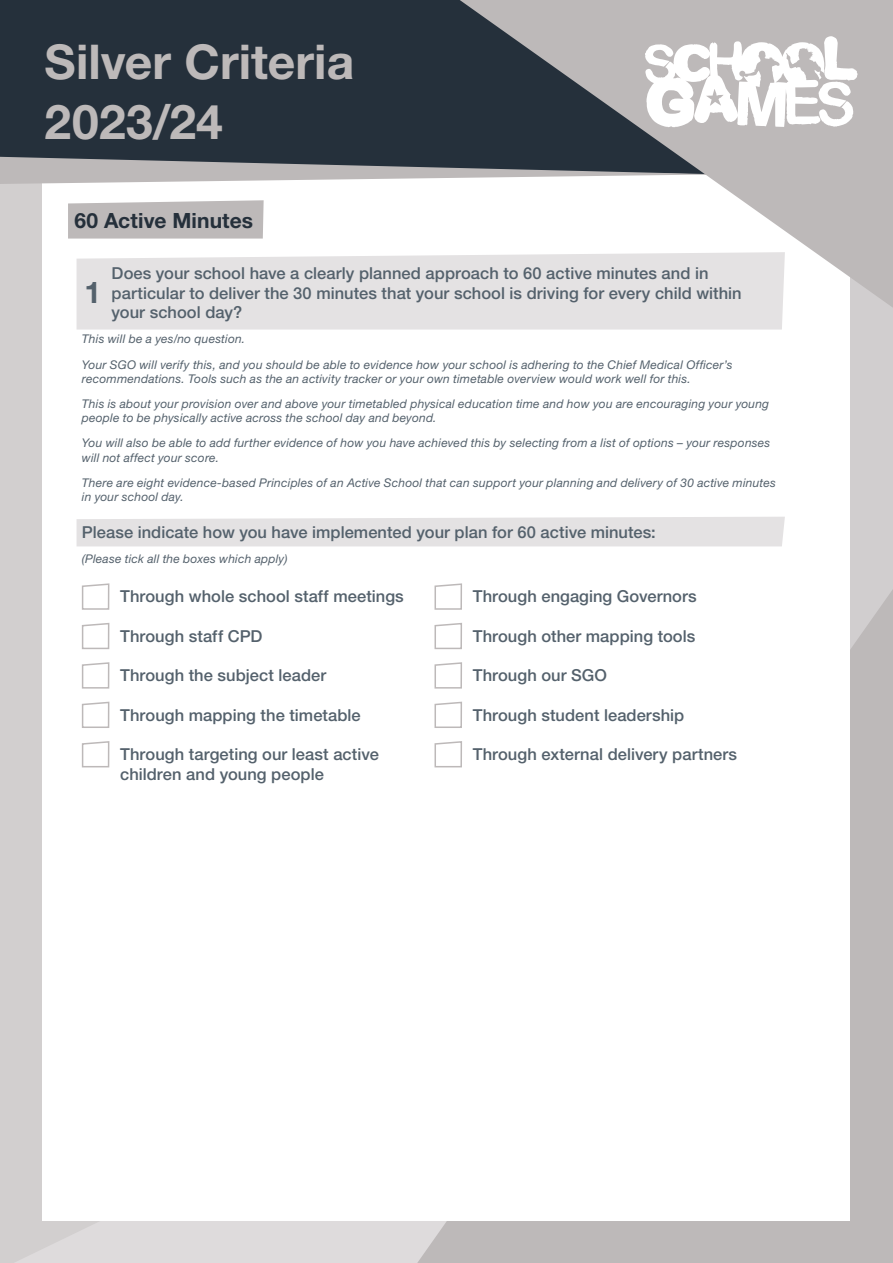
<style>
.page{position:relative;width:893px;height:1263px;background:#fff}
.page>*{position:absolute;margin:0;border:0;box-sizing:border-box;transform-origin:0 0}
.t1{font:700 48px/59.7px "Helvetica Neue LT Pro";color:#bdb9b9}
.t2{font:700 30px "Helvetica Neue LT Pro";color:#54616c}
.t3{font:700 21px "Helvetica Neue LT Pro";letter-spacing:.005em;color:#25303b}
.t4{font:500 16.5px/19.8px "Helvetica Neue LT Pro";letter-spacing:.005em;color:#54616c}
.t5{font:italic 12px/25px "Helvetica Neue LT Pro";letter-spacing:.015em;color:#54616c}
</style>
<div class="page">
<div style="left:0;top:184px;width:42px;height:589px;background:#d2cfcf"></div>
<div style="left:850px;top:308px;width:43px;height:281px;background:#d1cecf"></div>
<svg style="left:14px;top:924px;width:403px;height:339px;background:#dad7d7"></svg>
<div style="left:417px;top:589px;width:476px;height:674px;background:#bdb9b9"></div>
<div style="left:43px;top:43px;width:807px;height:1177px;background:#fff"></div>
<div style="left:0;top:0;width:460px;height:157px;background:#25303b"></div>
<svg style="left:0;top:157px;width:460px;height:27px;background:#a6a5a7"></svg>
<svg style="left:460px;top:0;width:433px;height:308px;fill:#bdb9b9"></svg>
<svg style="left:645px;top:36px;width:212px;height:91px"></svg>
<svg style="left:68px;top:200px;width:196px;height:39px;background:#c1bdbd"></svg>
<div style="left:77px;top:252px;width:708px;height:78px;background:#e4e2e3"></div>
<div style="left:77px;top:517px;width:708px;height:29px;background:#e4e2e3"></div>
<svg style="left:81px;top:583px;width:29px;height:27px"></svg>
<svg style="left:81px;top:623px;width:29px;height:27px"></svg>
<svg style="left:81px;top:662px;width:29px;height:27px"></svg>
<svg style="left:81px;top:701px;width:29px;height:27px"></svg>
<svg style="left:81px;top:741px;width:29px;height:27px"></svg>
<svg style="left:434px;top:583px;width:28px;height:27px"></svg>
<svg style="left:434px;top:622px;width:28px;height:28px"></svg>
<svg style="left:434px;top:662px;width:28px;height:27px"></svg>
<svg style="left:434px;top:701px;width:28px;height:27px"></svg>
<svg style="left:434px;top:741px;width:28px;height:27px"></svg>
<h1 class="t1" style="left:45px;top:31px;width:311px">Silver Criteria<br>2023/24</h1>
<h3 class="t3" style="left:74px;top:207px;width:180px">60 Active Minutes</h3>
<h3 class="t4" style="left:112px;top:263px;width:632px">Does your school have a clearly planned approach to 60 active minutes and in particular to deliver the 30 minutes that your school is driving for every child within your school day?</h3>
<p class="t5" style="left:82px;top:326px;width:652px">This will be a yes/no question.<br>Your SGO will verify this, and you should be able to evidence how your school is adhering to the Chief Medical Officer’s</p>
<p class="t5" style="left:82px;top:366px;width:689px">recommendations. Tools such as the an activity tracker or your own timetable overview would work well for this.<br>This is about your provision over and above your timetabled physical education time and how you are encouraging your young</p>
<p class="t5" style="left:82px;top:405px;width:690px">people to be physically active across the school day and beyond.<br>You will also be able to add further evidence of how you have achieved this by selecting from a list of options – your responses</p>
<p class="t5" style="left:82px;top:445px;width:696px">will not affect your score.<br>There are eight evidence-based Principles of an Active School that can support your planning and delivery of 30 active minutes</p>
<p class="t5" style="left:82px;top:484px;width:103px">in your school day.</p>
<h3 class="t4" style="left:82px;top:522px;width:575px">Please indicate how you have implemented your plan for 60 active minutes:</h3>
<p class="t5" style="left:82px;top:546px;width:207px">(Please tick all the boxes which apply)</p>
<h3 class="t4" style="left:120px;top:586px;width:285px">Through whole school staff meetings</h3>
<h3 class="t4" style="left:120px;top:626px;width:144px">Through staff CPD</h3>
<h3 class="t4" style="left:120px;top:665px;width:208px">Through the subject leader</h3>
<h3 class="t4" style="left:120px;top:705px;width:242px">Through mapping the timetable</h3>
<h3 class="t4" style="left:120px;top:744px;width:260px">Through targeting our least active children and young people</h3>
<h2 class="t2" style="left:84px;top:273px;width:18px">1</h2>
<h3 class="t4" style="left:473px;top:586px;width:226px">Through engaging Governors</h3>
<h3 class="t4" style="left:473px;top:626px;width:224px">Through other mapping tools</h3>
<h3 class="t4" style="left:473px;top:665px;width:136px">Through our SGO</h3>
<h3 class="t4" style="left:473px;top:705px;width:213px">Through student leadership</h3>
<h3 class="t4" style="left:473px;top:744px;width:266px">Through external delivery partners</h3>
</div>
